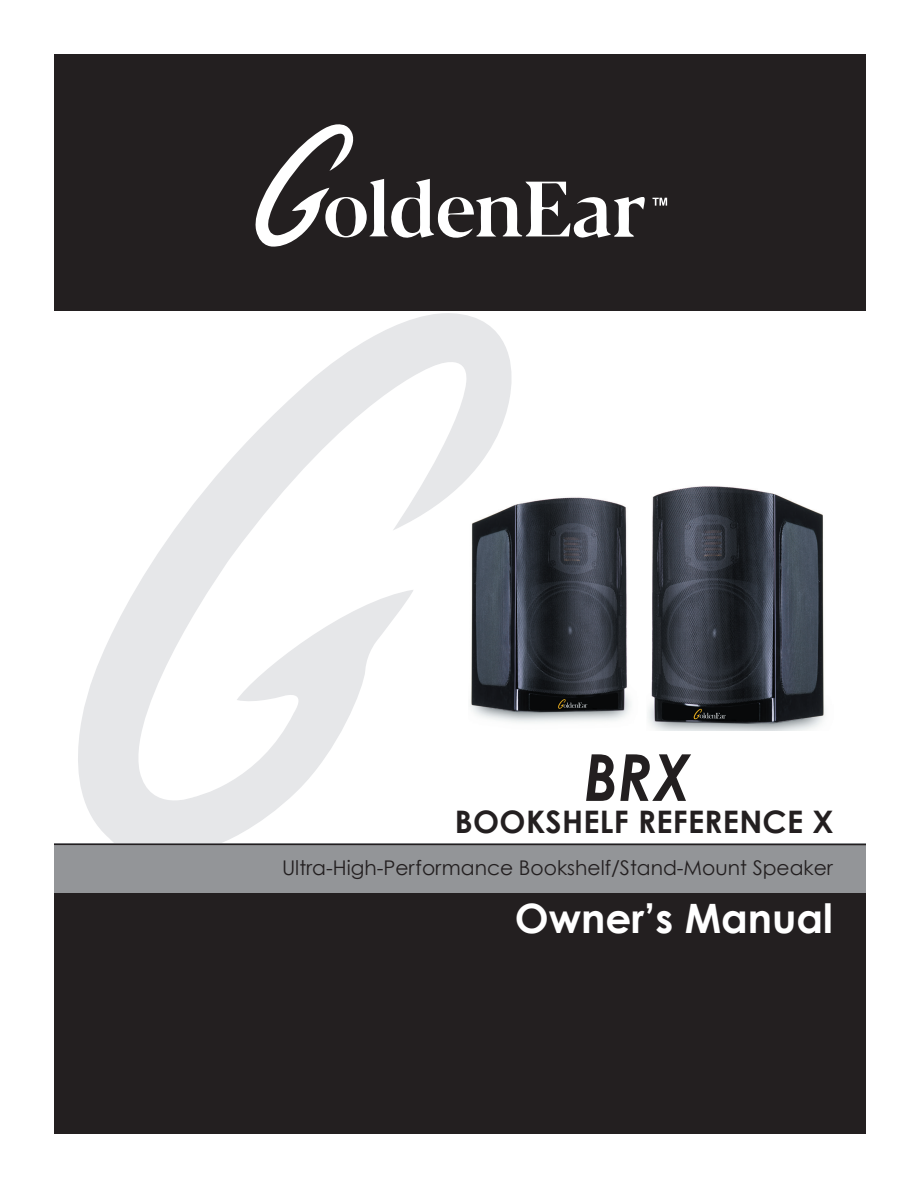
<style>
.page{position:relative;width:918px;height:1188px;background:#fff}
.page>*{position:absolute;margin:0;border:0;box-sizing:border-box;transform-origin:0 0}
.t1{font:italic 700 64.8px "Century Gothic";color:#231f20;scale:.9 1}
.t2{font:700 40.5px "Century Gothic";color:#fff}
.t3{font:700 31.05px "Century Gothic";letter-spacing:.01em;color:#231f20}
.t4{font:20.25px "Century Gothic";color:#231f20}
</style>
<div class="page">
<svg style="left:54px;top:313px;width:464px;height:531px"></svg>
<div style="left:54px;top:891px;width:811px;height:243px;background:#231f20"></div>
<div style="left:54px;top:54px;width:811px;height:257px;background:#231f20"></div>
<div style="left:54px;top:844px;width:811px;height:49px;background:#939598"></div>
<hr style="left:54px;top:844px;width:811px;height:1px;background:#231f20">
<img style="left:469px;top:485px;width:356px;height:245px">
<svg style="left:653px;top:198px;width:14px;height:8px"></svg>
<svg style="left:255px;top:124px;width:390px;height:123px"></svg>
<p class="t1" style="left:584px;top:736px;width:121px">BRX</p>
<p class="t3" style="left:455px;top:802px;width:380px">BOOKSHELF REFERENCE X</p>
<p class="t4" style="left:282px;top:855px;width:552px">Ultra-High-Performance Bookshelf/Stand-Mount Speaker</p>
<p class="t2" style="left:515px;top:893px;width:320px">Owner’s Manual</p>
</div>
